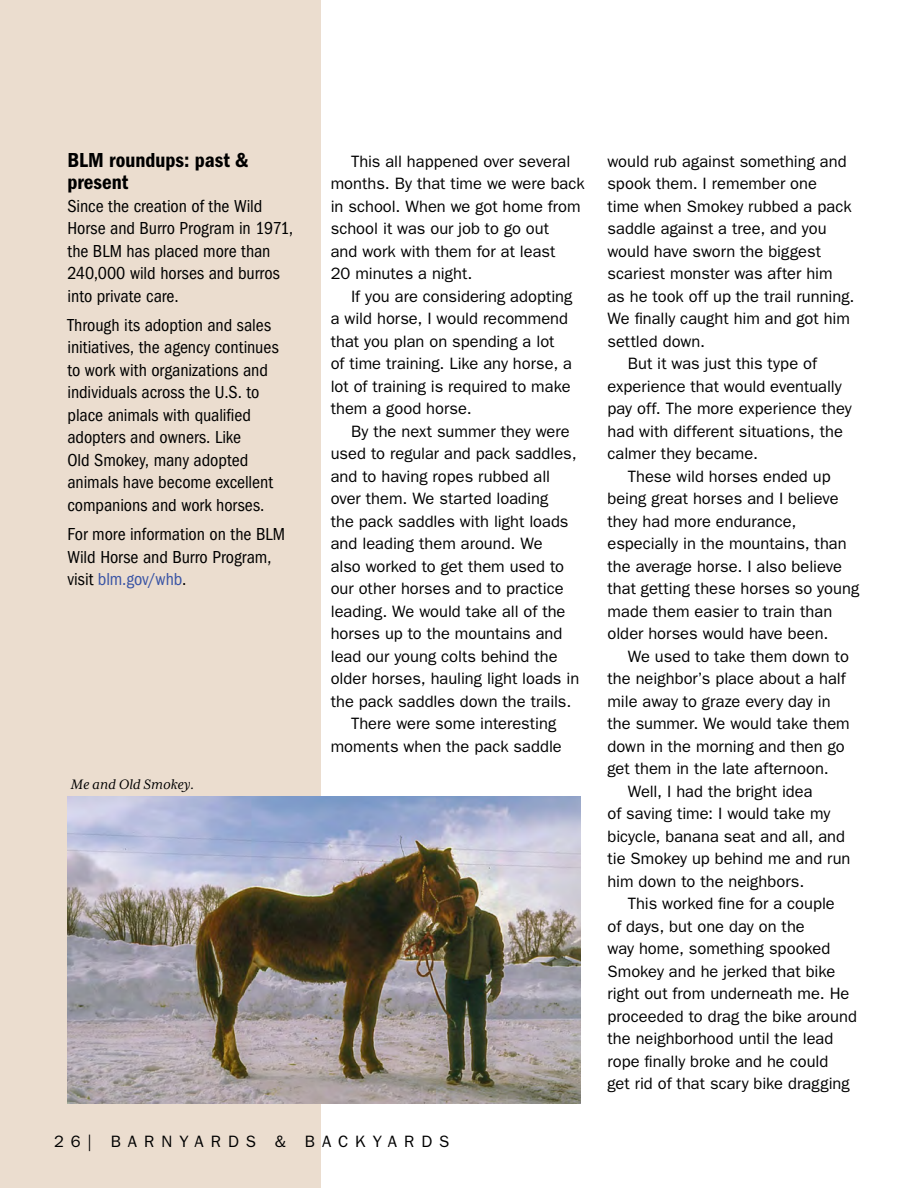
<style>
.page{position:relative;width:918px;height:1188px;background:#fff}
.page>*{position:absolute;margin:0;border:0;box-sizing:border-box;transform-origin:0 0}
.sidebar_title{font:21px/22.5px "ITC Franklin Gothic Std Dm Cd";color:#000}
.sidebar{font:condensed 18px/22.5px "ITC Franklin Gothic Std";letter-spacing:-.005em;color:#000}
.text{font:16.5px/22.5px "ITC Franklin Gothic Std";color:#000}
.Folio{font:16.5px "ITC Franklin Gothic Std";letter-spacing:.42em;color:#000}
.caption_no_baseline{font:italic 15.75px "Mrs Eaves XL Serif OT";letter-spacing:.005em;color:#000}
.s1{color:#3954a5}
</style>
<div class="page">
<div style="left:0;top:0;width:321px;height:1188px;background:#ebddcf"></div>
<img style="left:68px;top:796px;width:512px;height:308px">
<p class="sidebar_title" style="left:68px;top:148px;width:183px">BLM roundups: past &amp; present</p>
<p class="sidebar" style="left:68px;top:194px;width:227px">Since the creation of the Wild<br>Horse and Burro Program in 1971, the BLM has placed more than<br>240,000 wild horses and burros into private care.</p>
<p class="sidebar" style="left:68px;top:314px;width:213px">Through its adoption and sales initiatives, the agency continues to work with organizations and individuals across the U.S. to place animals with qualified adopters and owners. Like<br>Old Smokey, many adopted animals have become excellent companions and work horses.</p>
<p class="sidebar" style="left:68px;top:523px;width:219px">For more information on the BLM<br>Wild Horse and Burro Program, visit <span class="s1">blm.gov/whb</span>.</p>
<p class="caption_no_baseline" style="left:71px;top:775px;width:125px">Me and Old Smokey.</p>
<p class="text" style="left:331px;top:150px;width:256px;text-indent:20px">This all happened over several months. By that time we were back in school. When we got home from school it was our job to go out<br>and work with them for at least<br>20 minutes a night.</p>
<p class="text" style="left:331px;top:285px;width:243px;text-indent:20px">If you are considering adopting a wild horse, I would recommend that you plan on spending a lot<br>of time training. Like any horse, a lot of training is required to make them a good horse.</p>
<p class="text" style="left:331px;top:420px;width:250px;text-indent:20px">By the next summer they were used to regular and pack saddles, and to having ropes rubbed all over them. We started loading<br>the pack saddles with light loads and leading them around. We<br>also worked to get them used to our other horses and to practice leading. We would take all of the horses up to the mountains and lead our young colts behind the older horses, hauling light loads in the pack saddles down the trails.</p>
<p class="text" style="left:331px;top:712px;width:233px;text-indent:20px">There were some interesting moments when the pack saddle</p>
<p class="Folio" style="left:54px;top:1132px;width:397px">26| BARNYARDS &amp; BACKYARDS</p>
<p class="text" style="left:608px;top:150px;width:248px">would rub against something and spook them. I remember one<br>time when Smokey rubbed a pack saddle against a tree, and you would have sworn the biggest scariest monster was after him<br>as he took off up the trail running.<br>We finally caught him and got him settled down.</p>
<p class="text" style="left:608px;top:352px;width:246px;text-indent:20px">But it was just this type of experience that would eventually pay off. The more experience they had with different situations, the calmer they became.</p>
<p class="text" style="left:608px;top:465px;width:253px;text-indent:20px">These wild horses ended up being great horses and I believe they had more endurance, especially in the mountains, than the average horse. I also believe that getting these horses so young made them easier to train than older horses would have been.</p>
<p class="text" style="left:608px;top:645px;width:244px;text-indent:20px">We used to take them down to the neighbor’s place about a half mile away to graze every day in the summer. We would take them down in the morning and then go get them in the late afternoon.</p>
<p class="text" style="left:608px;top:780px;width:245px;text-indent:20px">Well, I had the bright idea<br>of saving time: I would take my bicycle, banana seat and all, and tie Smokey up behind me and run him down to the neighbors.</p>
<p class="text" style="left:608px;top:893px;width:251px;text-indent:20px">This worked fine for a couple<br>of days, but one day on the<br>way home, something spooked<br>Smokey and he jerked that bike right out from underneath me. He proceeded to drag the bike around the neighborhood until the lead rope finally broke and he could<br>get rid of that scary bike dragging</p>
</div>
